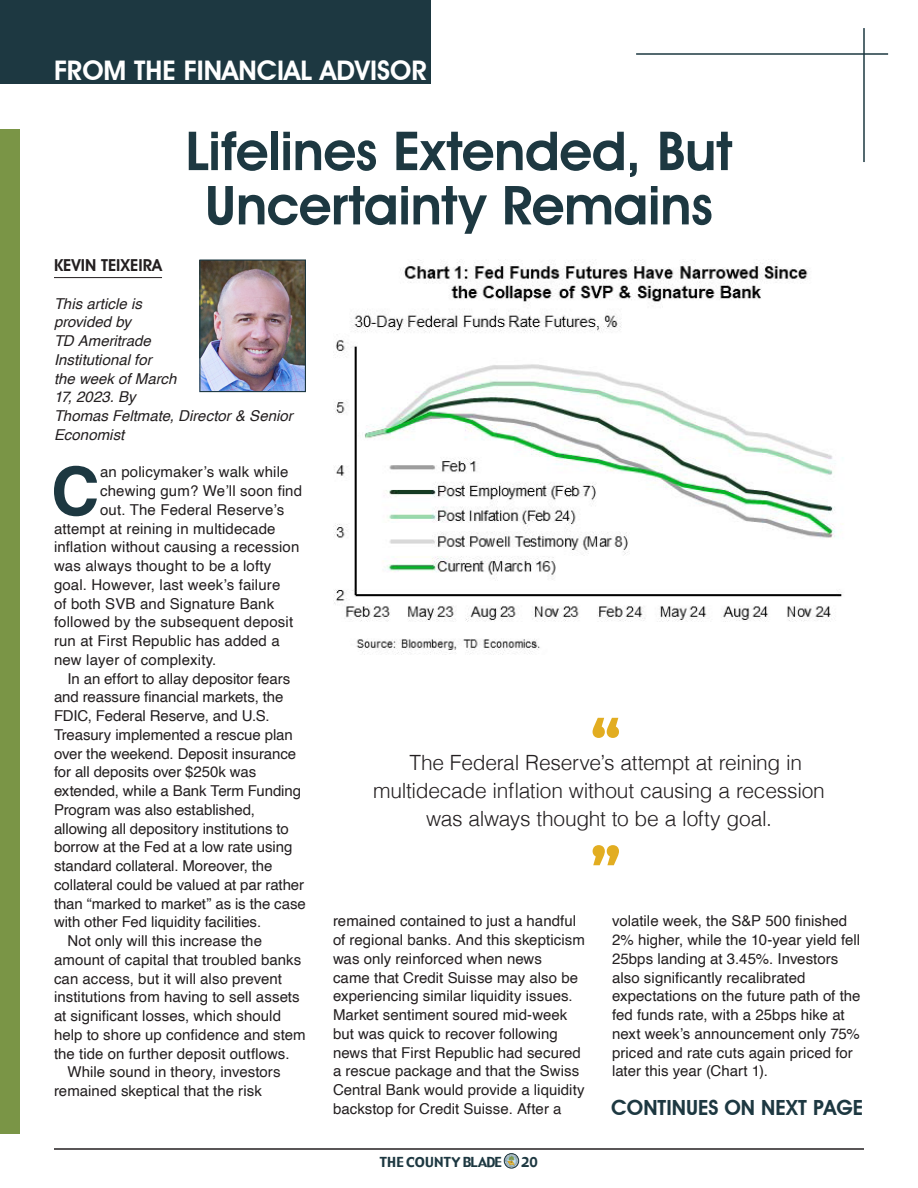
<style>
.page{position:relative;width:918px;height:1188px;background:#fff}
.page>*{position:absolute;margin:0;border:0;box-sizing:border-box;transform-origin:0 0}
.First_graph{font:700 67.05px "Helvetica";color:#1d3841}
.Large_headline{font:600 54px/54.3px "Avant Garde IT Cby BT";letter-spacing:-.01em;color:#1d3841;text-align:center}
.Text{font:800 54px "Montserrat";color:#e2ad21}
.Subhead{font:600 27px "Avant Garde IT Cby BT";color:#fff}
.Text-2{font:300 21px/28.2px "Helvetica";letter-spacing:-.015em;color:#231f20;text-align:center}
.Subhead-2{font:600 20.85px "Avant Garde IT Cby BT";color:#1d3841}
.Byline{font:600 16.5px "Avant Garde IT Cby BT";color:#231f20}
.Text-3{font:15px/18.8px "Helvetica";color:#231f20}
.First_graph-2{font:15px "Helvetica";letter-spacing:.01em;color:#231f20}
.Text-4{font:italic 15px/18.8px "Helvetica";color:#231f20}
.t1{font:13.5px "Gadget";letter-spacing:.01em;color:#1d3841}
</style>
<div class="page">
<img style="left:504px;top:1154px;width:15px;height:14px;border-radius:7px">
<div style="left:504px;top:1153px;width:15px;height:15px;border:1px solid #1d3841;border-radius:50%"></div>
<hr style="left:54px;top:1148px;width:810px;height:2px;background:#231f20">
<hr style="left:636px;top:53px;width:252px;height:2px;background:#1d3841">
<hr style="left:863px;top:28px;width:2px;height:134px;background:#1d3841">
<div style="left:0;top:0;width:431px;height:84px;background:#1d3841"></div>
<div style="left:0;top:129px;width:19px;height:1005px;background:#7a9546"></div>
<hr style="left:54px;top:277px;width:108px;height:1px;background:#231f20">
<img style="left:201px;top:262px;width:103px;height:128px">
<div style="left:199px;top:260px;width:107px;height:132px;border:1px solid #1d3841"></div>
<img style="left:333px;top:260px;width:510px;height:395px">
<p class="Subhead" style="left:54px;top:54px;width:374px">FROM THE FINANCIAL ADVISOR</p>
<p class="Large_headline" style="left:186px;top:124px;width:548px">Lifelines Extended, But<br>Uncertainty Remains</p>
<p class="Byline" style="left:54px;top:255px;width:110px">KEVIN TEIXEIRA</p>
<p class="Text-4" style="left:54px;top:294px;width:240px">This article is<br>provided by<br>TD Ameritrade<br>Institutional for<br>the week of March<br>17, 2023. By<br>Thomas Feltmate, Director &amp; Senior<br>Economist</p>
<p class="First_graph" style="left:51px;top:450px;width:50px">C</p>
<p class="First_graph-2" style="left:100px;top:461px;width:190px">an policymaker’s walk while</p>
<p class="First_graph-2" style="left:100px;top:479px;width:204px">chewing gum? We’ll soon find</p>
<p class="First_graph-2" style="left:100px;top:498px;width:186px">out. The Federal Reserve’s</p>
<p class="First_graph-2" style="left:54px;top:517px;width:223px">attempt at reining in multidecade</p>
<p class="First_graph-2" style="left:54px;top:536px;width:247px">inflation without causing a recession</p>
<p class="First_graph-2" style="left:54px;top:554px;width:219px">was always thought to be a lofty</p>
<p class="First_graph-2" style="left:54px;top:573px;width:228px">goal. However, last week’s failure</p>
<p class="First_graph-2" style="left:54px;top:592px;width:222px">of both SVB and Signature Bank</p>
<p class="First_graph-2" style="left:54px;top:611px;width:241px">followed by the subsequent deposit</p>
<p class="First_graph-2" style="left:54px;top:629px;width:227px">run at First Republic has added a</p>
<p class="First_graph-2" style="left:54px;top:648px;width:164px">new layer of complexity.</p>
<p class="Text-3" style="left:54px;top:670px;width:253px;text-indent:14px">In an effort to allay depositor fears and reassure financial markets, the FDIC, Federal Reserve, and U.S.<br>Treasury implemented a rescue plan over the weekend. Deposit insurance for all deposits over $250k was extended, while a Bank Term Funding Program was also established, allowing all depository institutions to borrow at the Fed at a low rate using standard collateral. Moreover, the collateral could be valued at par rather than “marked to market” as is the case with other Fed liquidity facilities.</p>
<p class="Text-3" style="left:54px;top:932px;width:253px;text-indent:14px">Not only will this increase the amount of capital that troubled banks can access, but it will also prevent institutions from having to sell assets at significant losses, which should help to shore up confidence and stem the tide on further deposit outflows.</p>
<p class="Text-3" style="left:54px;top:1063px;width:228px;text-indent:14px">While sound in theory, investors remained skeptical that the risk</p>
<p class="Text" style="left:591px;top:699px;width:31px">“</p>
<p class="Text-2" style="left:409px;top:747px;width:394px">The Federal Reserve’s attempt at reining in</p>
<p class="Text-2" style="left:373px;top:775px;width:453px">multidecade inflation without causing a recession was always thought to be a lofty goal.</p>
<p class="Text" style="left:591px;top:827px;width:31px">”</p>
<p class="Text-3" style="left:333px;top:912px;width:254px">remained contained to just a handful of regional banks. And this skepticism was only reinforced when news<br>came that Credit Suisse may also be experiencing similar liquidity issues.<br>Market sentiment soured mid-week but was quick to recover following news that First Republic had secured a rescue package and that the Swiss Central Bank would provide a liquidity backstop for Credit Suisse. After a</p>
<p class="Text-3" style="left:612px;top:912px;width:250px">volatile week, the S&amp;P 500 finished 2% higher, while the 10-year yield fell 25bps landing at 3.45%. Investors also significantly recalibrated expectations on the future path of the fed funds rate, with a 25bps hike at next week’s announcement only 75% priced and rate cuts again priced for later this year (Chart 1).</p>
<p class="Subhead-2" style="left:611px;top:1095px;width:253px">CONTINUES ON NEXT PAGE</p>
<p class="t1" style="left:380px;top:1153px;width:123px">THE COUNTY BLADE</p>
<p class="t1" style="left:521px;top:1153px;width:18px">20</p>
</div>
